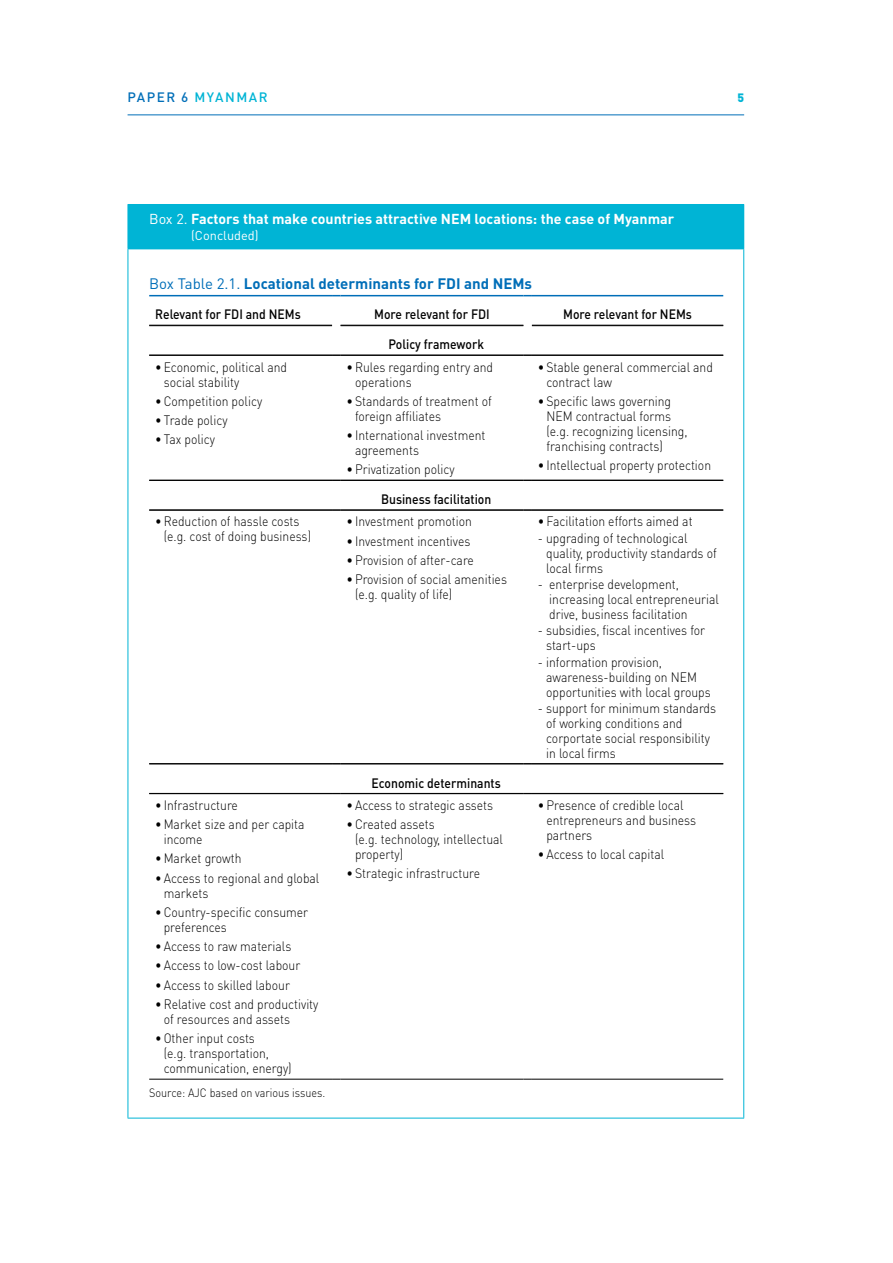
<style>
.page{position:relative;width:893px;height:1263px;background:#fff}
.page>*{position:absolute;margin:0;border:0;box-sizing:border-box;transform-origin:0 0}
.t1{font:700 15px "DIN Pro";color:#006eb8}
.t2{font:700 14.25px "DIN Pro";color:#fff}
.t3{font:300 13.5px/15px "DIN Pro";color:#000;scale:.9 1}
.t4{font:500 13.5px "DIN Pro";color:#000;scale:.9 1}
.t5{font:500 13.5px "DIN Pro";letter-spacing:.11em;color:#00b4d5}
.t6{font:12.75px "DIN Pro";color:#fff}
.t7{font:300 12px "DIN Pro";color:#000;scale:.9 1}
.t8{font:900 12px "DIN Pro";color:#00b4d5}
.s1{color:#006eb8}
.s2{font-weight:400}
</style>
<div class="page">
<hr style="left:128px;top:114px;width:616px;height:1px;background:#006eb8">
<div style="left:128px;top:204px;width:616px;height:45px;background:#00b4d5"></div>
<hr style="left:128px;top:249px;width:1px;height:869px;background:#00b4d5">
<hr style="left:743px;top:249px;width:1px;height:869px;background:#00b4d5">
<hr style="left:128px;top:1118px;width:616px;height:1px;background:#00b4d5">
<hr style="left:149px;top:295px;width:183px;height:1px;background:#006eb8">
<hr style="left:341px;top:295px;width:182px;height:1px;background:#006eb8">
<hr style="left:532px;top:295px;width:191px;height:1px;background:#006eb8">
<hr style="left:149px;top:1079px;width:183px;height:1px;background:#000">
<hr style="left:341px;top:1079px;width:182px;height:1px;background:#000">
<hr style="left:532px;top:1079px;width:191px;height:1px;background:#000">
<hr style="left:149px;top:325px;width:183px;height:1px;background:#000">
<hr style="left:341px;top:325px;width:182px;height:1px;background:#000">
<hr style="left:532px;top:325px;width:191px;height:1px;background:#000">
<hr style="left:341px;top:355px;width:182px;height:1px;background:#000">
<hr style="left:532px;top:355px;width:191px;height:1px;background:#000">
<hr style="left:149px;top:480px;width:183px;height:1px;background:#000">
<hr style="left:341px;top:480px;width:182px;height:1px;background:#000">
<hr style="left:532px;top:480px;width:191px;height:1px;background:#000">
<hr style="left:149px;top:510px;width:183px;height:1px;background:#000">
<hr style="left:341px;top:510px;width:182px;height:1px;background:#000">
<hr style="left:532px;top:510px;width:191px;height:1px;background:#000">
<hr style="left:149px;top:763px;width:183px;height:1px;background:#000">
<hr style="left:149px;top:764px;width:183px;height:1px;background:#000">
<svg style="left:332px;top:763px;width:9px;height:2px"></svg>
<hr style="left:341px;top:763px;width:182px;height:1px;background:#000">
<hr style="left:341px;top:764px;width:182px;height:1px;background:#000">
<svg style="left:523px;top:763px;width:9px;height:2px"></svg>
<hr style="left:532px;top:763px;width:191px;height:1px;background:#000">
<hr style="left:532px;top:764px;width:191px;height:1px;background:#000">
<hr style="left:149px;top:793px;width:183px;height:1px;background:#000">
<hr style="left:341px;top:793px;width:182px;height:1px;background:#000">
<hr style="left:532px;top:793px;width:191px;height:1px;background:#000">
<hr style="left:149px;top:355px;width:183px;height:1px;background:#000">
<p class="t5" style="left:128px;top:88px;width:142px"><span class="s1">PAPER 6</span> MYANMAR</p>
<p class="t8" style="left:737px;top:90px;width:8px">5</p>
<p class="t2" style="left:149px;top:209px;width:527px"><span class="s2">Box 2.</span> Factors that make countries attractive NEM locations: the case of Myanmar</p>
<p class="t6" style="left:191px;top:227px;width:69px">(Concluded)</p>
<p class="t1" style="left:149px;top:273px;width:384px"><span class="s2">Box Table 2.1.</span> Locational determinants for FDI and NEMs</p>
<p class="t4" style="left:155px;top:305px;width:163px">Relevant for FDI and NEMs</p>
<p class="t4" style="left:374px;top:305px;width:130px">More relevant for FDI</p>
<p class="t4" style="left:563px;top:305px;width:145px">More relevant for NEMs</p>
<p class="t4" style="left:388px;top:335px;width:108px">Policy framework</p>
<p class="t3" style="left:164px;top:359px;width:139px;text-indent:-9px">• Economic, political and social stability</p>
<p class="t3" style="left:155px;top:393px;width:120px">•Competition policy</p>
<p class="t3" style="left:155px;top:412px;width:82px">• Trade policy</p>
<p class="t3" style="left:155px;top:431px;width:68px">• Tax policy</p>
<p class="t3" style="left:546px;top:359px;width:187px;text-indent:-9px">• Stable general commercial and contract law</p>
<p class="t3" style="left:546px;top:393px;width:158px;text-indent:-9px">• Specific laws governing<br>NEM contractual forms (e.g. recognizing licensing, franchising contracts)</p>
<p class="t3" style="left:538px;top:457px;width:194px">• Intellectual property protection</p>
<p class="t3" style="left:355px;top:359px;width:155px;text-indent:-9px">•Rules regarding entry and operations</p>
<p class="t3" style="left:355px;top:393px;width:153px;text-indent:-9px">• Standards of treatment of foreign affiliates</p>
<p class="t3" style="left:355px;top:427px;width:146px;text-indent:-9px">• International investment agreements</p>
<p class="t3" style="left:347px;top:461px;width:122px">•Privatization policy</p>
<p class="t4" style="left:381px;top:490px;width:124px">Business facilitation</p>
<p class="t3" style="left:164px;top:513px;width:165px;text-indent:-9px">•Reduction of hassle costs (e.g. cost of doing business)</p>
<p class="t3" style="left:347px;top:513px;width:141px">• Investment promotion</p>
<p class="t3" style="left:347px;top:533px;width:139px">• Investment incentives</p>
<p class="t3" style="left:347px;top:552px;width:143px">•Provision of after-care</p>
<p class="t3" style="left:355px;top:571px;width:170px;text-indent:-9px">•Provision of social amenities (e.g. quality of life)</p>
<p class="t3" style="left:155px;top:797px;width:94px">• Infrastructure</p>
<p class="t3" style="left:164px;top:816px;width:158px;text-indent:-9px">• Market size and per capita income</p>
<p class="t3" style="left:155px;top:850px;width:97px">• Market growth</p>
<p class="t3" style="left:164px;top:870px;width:174px;text-indent:-9px">• Access to regional and global markets</p>
<p class="t3" style="left:164px;top:904px;width:162px;text-indent:-9px">•Country-specific consumer preferences</p>
<p class="t3" style="left:155px;top:938px;width:153px">• Access to raw materials</p>
<p class="t3" style="left:155px;top:957px;width:163px">• Access to low-cost labour</p>
<p class="t3" style="left:155px;top:977px;width:151px">• Access to skilled labour</p>
<p class="t3" style="left:164px;top:996px;width:173px;text-indent:-9px">•Relative cost and productivity of resources and assets</p>
<p class="t3" style="left:164px;top:1030px;width:144px;text-indent:-9px">•Other input costs<br>(e.g. transportation, communication, energy)</p>
<p class="t7" style="left:149px;top:1084px;width:197px">Source: AJC based on various issues.</p>
<p class="t4" style="left:372px;top:773px;width:145px">Economic determinants</p>
<p class="t3" style="left:347px;top:797px;width:164px">• Access to strategic assets</p>
<p class="t3" style="left:355px;top:816px;width:166px;text-indent:-9px">•Created assets<br>(e.g. technology, intellectual property)</p>
<p class="t3" style="left:347px;top:865px;width:150px">• Strategic infrastructure</p>
<p class="t3" style="left:538px;top:513px;width:173px">• Facilitation efforts aimed at</p>
<p class="t3" style="left:546px;top:530px;width:191px;text-indent:-8px">- upgrading of technological quality, productivity standards of local firms</p>
<p class="t3" style="left:549px;top:576px;width:190px;text-indent:-11px">- enterprise development, increasing local entrepreneurial drive, business facilitation</p>
<p class="t3" style="left:546px;top:622px;width:178px;text-indent:-8px">- subsidies, fiscal incentives for start-ups</p>
<p class="t3" style="left:546px;top:654px;width:184px;text-indent:-8px">- information provision, awareness-building on NEM opportunities with local groups</p>
<p class="t3" style="left:546px;top:700px;width:190px;text-indent:-8px">- support for minimum standards of working conditions and corportate social responsibility in local firms</p>
<p class="t3" style="left:546px;top:797px;width:168px;text-indent:-9px">•Presence of credible local entrepreneurs and business partners</p>
<p class="t3" style="left:538px;top:846px;width:142px">• Access to local capital</p>
</div>
